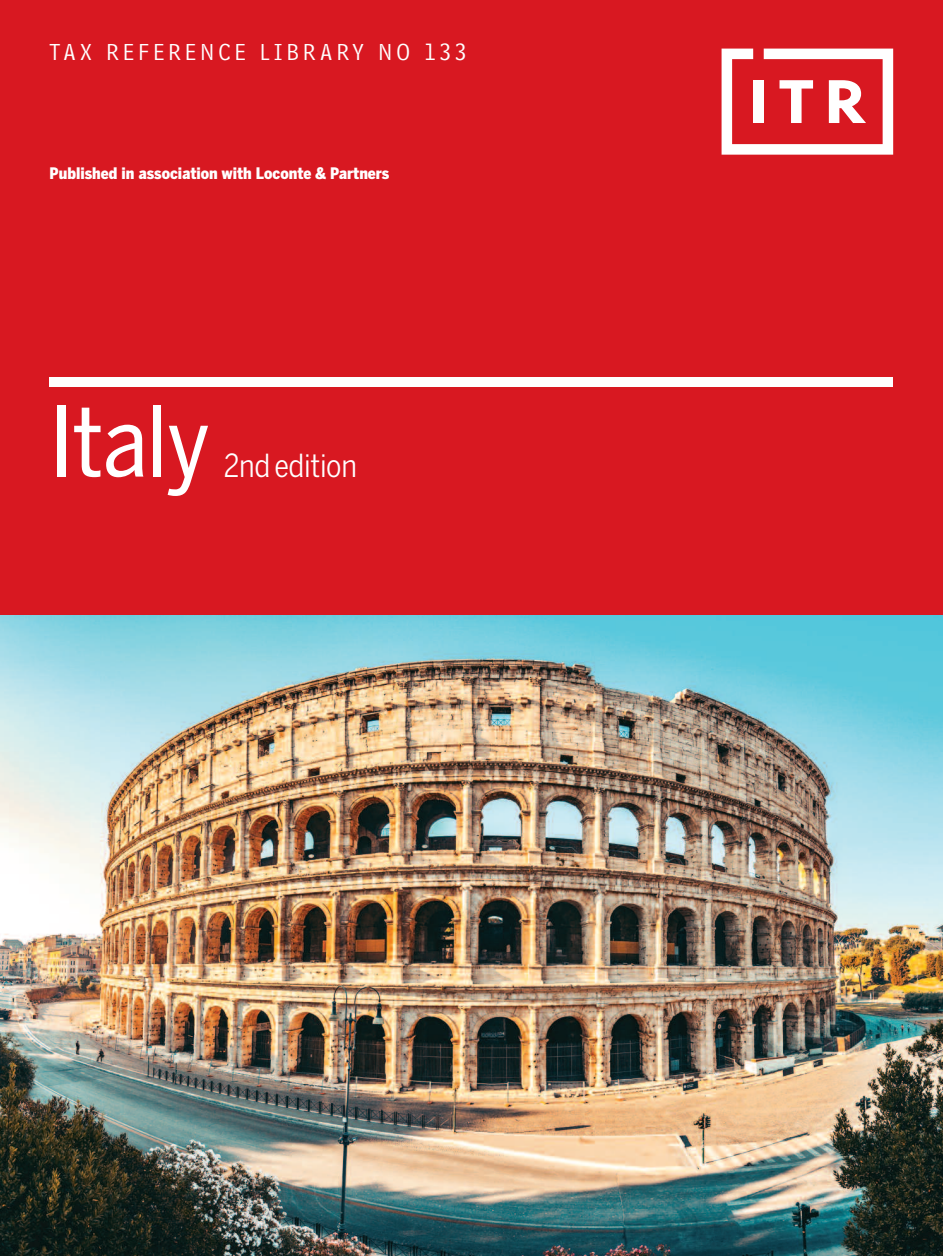
<style>
.page{position:relative;width:943px;height:1256px;background:#fff}
.page>*{position:absolute;margin:0;border:0;box-sizing:border-box;transform-origin:0 0}
.t1{font:96.25px "Benton Sans Condensed";letter-spacing:-.01em;color:#fff}
.t2{font:31.5px "Benton Sans Condensed";letter-spacing:-.01em;color:#fff}
.t3{font:24.5px "Bell Centennial Address";letter-spacing:.18em;color:#fff}
.t4{font:900 15.75px "Benton Sans Condensed";color:#fff}
</style>
<div class="page">
<div style="left:0;top:0;width:943px;height:615px;background:#d81821"></div>
<img style="left:0;top:615px;width:943px;height:640px">
<svg style="left:721px;top:49px;width:172px;height:106px"></svg>
<div style="left:50px;top:377px;width:843px;height:10px;background:#fff"></div>
<h3 class="t3" style="left:50px;top:43px;width:418px">TAX REFERENCE LIBRARY NO 133</h3>
<p class="t4" style="left:50px;top:164px;width:341px">Published in association with Loconte &amp; Partners</p>
<h1 class="t1" style="left:50px;top:387px;width:163px">Italy</h1>
<h2 class="t2" style="left:224px;top:447px;width:135px">2nd edition</h2>
</div>
